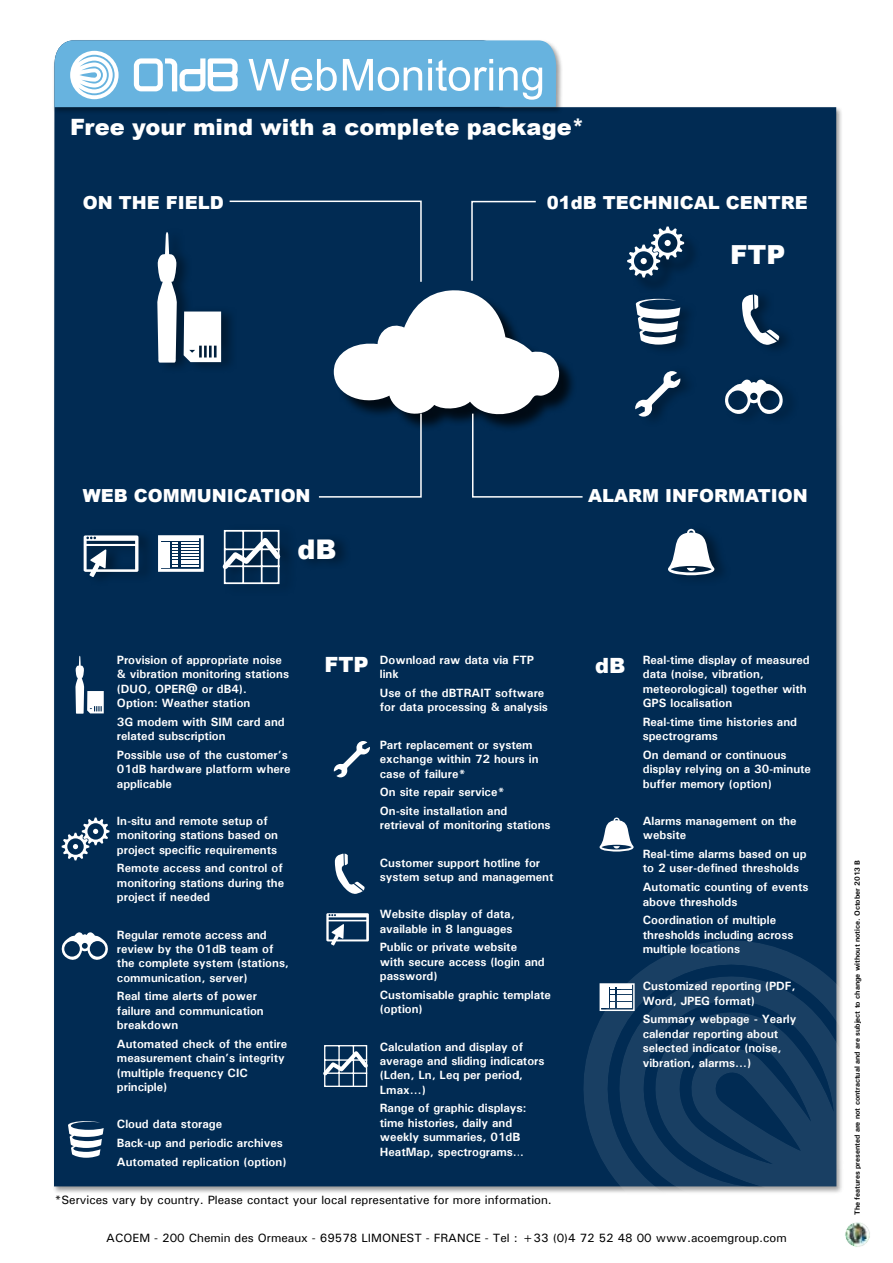
<style>
.page{position:relative;width:893px;height:1263px;background:#fff}
.page>*{position:absolute;margin:0;border:0;box-sizing:border-box;transform-origin:0 0}
.t1{font:900 27.15px "Arial";color:#fff}
.t2{font:900 26.25px "Arial";color:#fff}
.t3{font:900 22.5px "Arial";color:#fff}
.t4{font:900 21px "Arial";color:#fff}
.t5{font:900 18px "Arial";color:#fff}
.t6{font:700 12px/14.4px "Univers";color:#fff}
.t7{font:500 12px "Univers";color:#000}
.t8{font:700 7.5px "Univers";color:#000}
</style>
<div class="page">
<div style="left:54px;top:107px;width:782px;height:1079px;background:#012b53"></div>
<div style="left:52px;top:39px;width:511px;height:76px;background:#000;opacity:.4"></div>
<svg style="left:334px;top:741px;width:36px;height:36px"></svg>
<svg style="left:62px;top:817px;width:47px;height:43px"></svg>
<svg style="left:68px;top:1121px;width:36px;height:37px"></svg>
<svg style="left:75px;top:656px;width:29px;height:58px"></svg>
<svg style="left:54px;top:40px;width:502px;height:67px"></svg>
<svg style="left:59px;top:932px;width:51px;height:31px"></svg>
<svg style="left:335px;top:853px;width:30px;height:42px"></svg>
<svg style="left:326px;top:913px;width:43px;height:32px"></svg>
<svg style="left:600px;top:817px;width:34px;height:34px"></svg>
<svg style="left:319px;top:1044px;width:52px;height:44px"></svg>
<div style="left:635px;top:365px;width:62px;height:63px;background:#012b53"></div>
<svg style="left:635px;top:371px;width:45px;height:46px"></svg>
<div style="left:630px;top:229px;width:72px;height:67px;background:#000;opacity:.4"></div>
<svg style="left:627px;top:226px;width:57px;height:52px"></svg>
<div style="left:635px;top:292px;width:62px;height:64px;background:#000;opacity:.4"></div>
<svg style="left:636px;top:299px;width:44px;height:46px"></svg>
<div style="left:668px;top:523px;width:63px;height:64px;background:#000;opacity:.4"></div>
<svg style="left:668px;top:529px;width:46px;height:46px"></svg>
<div style="left:724px;top:373px;width:76px;height:53px;background:#002a52"></div>
<svg style="left:722px;top:379px;width:64px;height:39px"></svg>
<div style="left:741px;top:288px;width:55px;height:68px;background:#012b53"></div>
<svg style="left:742px;top:294px;width:37px;height:52px"></svg>
<div style="left:156px;top:227px;width:83px;height:148px;background:#000;opacity:.4"></div>
<svg style="left:184px;top:311px;width:37px;height:51px"></svg>
<svg style="left:157px;top:232px;width:20px;height:131px"></svg>
<svg style="left:228px;top:200px;width:356px;height:298px"></svg>
<svg style="left:520px;top:877px;width:322px;height:316px;background:#12385d"></svg>
<img style="left:846px;top:1223px;width:23px;height:23px">
<div style="left:844px;top:1221px;width:27px;height:27px;border:1px solid #fff;border-radius:50%"></div>
<div style="left:297px;top:533px;width:55px;height:37px;background:#000;opacity:.4"></div>
<div style="left:222px;top:524px;width:75px;height:72px;background:#002950"></div>
<svg style="left:218px;top:528px;width:67px;height:57px"></svg>
<div style="left:83px;top:529px;width:73px;height:59px;background:#002950"></div>
<svg style="left:84px;top:535px;width:54px;height:42px"></svg>
<div style="left:158px;top:535px;width:46px;height:37px;border:3px solid #fff"></div>
<div style="left:161px;top:542px;width:9px;height:25px;background:#fff"></div>
<hr style="left:161px;top:538px;width:38px;height:3px;background:#fff">
<svg style="left:172px;top:542px;width:27px;height:25px"></svg>
<div style="left:600px;top:983px;width:35px;height:28px;border:2px solid #fff"></div>
<div style="left:601px;top:988px;width:8px;height:20px;background:#fff"></div>
<hr style="left:601px;top:984px;width:31px;height:3px;background:#fff">
<svg style="left:610px;top:988px;width:22px;height:20px"></svg>
<h3 class="t3" style="left:70px;top:110px;width:516px">Free your mind with a complete package*</h3>
<h3 class="t5" style="left:83px;top:189px;width:142px">ON THE FIELD</h3>
<h3 class="t5" style="left:547px;top:189px;width:263px">01dB TECHNICAL CENTRE</h3>
<h2 class="t2" style="left:730px;top:236px;width:57px">FTP</h2>
<h3 class="t5" style="left:83px;top:482px;width:229px">WEB COMMUNICATION</h3>
<h3 class="t5" style="left:588px;top:482px;width:221px">ALARM INFORMATION</h3>
<h1 class="t1" style="left:297px;top:529px;width:41px">dB</h1>
<p class="t6" style="left:117px;top:652px;width:174px">Provision of appropriate noise &amp; vibration monitoring stations (DUO, OPER@ or dB4).<br>Option: Weather station</p>
<p class="t6" style="left:117px;top:714px;width:169px">3G modem with SIM card and related subscription</p>
<p class="t6" style="left:117px;top:747px;width:175px">Possible use of the customer’s<br>01dB hardware platform where applicable</p>
<p class="t6" style="left:117px;top:813px;width:163px">In-situ and remote setup of monitoring stations based on project specific requirements</p>
<p class="t6" style="left:117px;top:861px;width:169px;text-align:justify">Remote access and control of monitoring stations during the project if needed</p>
<p class="t6" style="left:117px;top:927px;width:174px">Regular remote access and review by the 01dB team of the complete system (stations, communication, server)</p>
<p class="t6" style="left:117px;top:989px;width:148px">Real time alerts of power failure and communication breakdown</p>
<p class="t6" style="left:117px;top:1036px;width:172px">Automated check of the entire measurement chain’s integrity (multiple frequency CIC principle)</p>
<p class="t6" style="left:117px;top:1115px;width:171px;line-height:18.6px">Cloud data storage<br>Back-up and periodic archives<br>Automated replication (option)</p>
<p class="t6" style="left:380px;top:652px;width:156px">Download raw data via FTP link</p>
<p class="t6" style="left:380px;top:685px;width:170px">Use of the dBTRAIT software for data processing &amp; analysis</p>
<p class="t6" style="left:380px;top:737px;width:160px">Part replacement or system exchange within 72 hours in case of failure*</p>
<p class="t6" style="left:380px;top:782px;width:129px;line-height:18.6px">On site repair service*<br>On-site installation and</p>
<p class="t6" style="left:380px;top:818px;width:172px">retrieval of monitoring stations</p>
<p class="t6" style="left:380px;top:855px;width:175px">Customer support hotline for system setup and management</p>
<p class="t6" style="left:380px;top:907px;width:136px">Website display of data, available in 8 languages</p>
<p class="t6" style="left:380px;top:940px;width:166px">Public or private website<br>with secure access (login and password)</p>
<p class="t6" style="left:380px;top:987px;width:173px">Customisable graphic template (option)</p>
<p class="t6" style="left:380px;top:1039px;width:166px">Calculation and display of average and sliding indicators (Lden, Ln, Leq per period,<br>Lmax…)</p>
<p class="t6" style="left:380px;top:1101px;width:148px">Range of graphic displays: time histories, daily and weekly summaries, 01dB<br>HeatMap, spectrograms…</p>
<h3 class="t4" style="left:324px;top:649px;width:46px">FTP</h3>
<h3 class="t4" style="left:595px;top:650px;width:32px">dB</h3>
<p class="t6" style="left:643px;top:652px;width:168px">Real-time display of measured data (noise, vibration, meteorological) together with<br>GPS localisation</p>
<p class="t6" style="left:643px;top:714px;width:156px">Real-time time histories and spectrograms</p>
<p class="t6" style="left:643px;top:747px;width:170px">On demand or continuous display relying on a 30-minute buffer memory (option)</p>
<p class="t6" style="left:643px;top:813px;width:155px">Alarms management on the website</p>
<p class="t6" style="left:643px;top:846px;width:165px">Real-time alarms based on up to 2 user-defined thresholds</p>
<p class="t6" style="left:643px;top:879px;width:167px">Automatic counting of events above thresholds</p>
<p class="t6" style="left:643px;top:912px;width:152px">Coordination of multiple thresholds including across multiple locations</p>
<p class="t6" style="left:643px;top:979px;width:154px">Customized reporting (PDF,<br>Word, JPEG format)</p>
<p class="t6" style="left:643px;top:1012px;width:155px">Summary webpage - Yearly calendar reporting about selected indicator (noise, vibration, alarms…)</p>
<p class="t7" style="left:54px;top:1192px;width:499px">*Services vary by country. Please contact your local representative for more information.</p>
<p class="t7" style="left:106px;top:1230px;width:682px">ACOEM - 200 Chemin des Ormeaux - 69578 LIMONEST - FRANCE - Tel : +33 (0)4 72 52 48 00 www.acoemgroup.com</p>
<p class="t8" style="left:852px;top:1215px;width:357px;rotate:-90deg">The features presented are not contractual and are subject to change without notice. October 2013 B</p>
</div>
